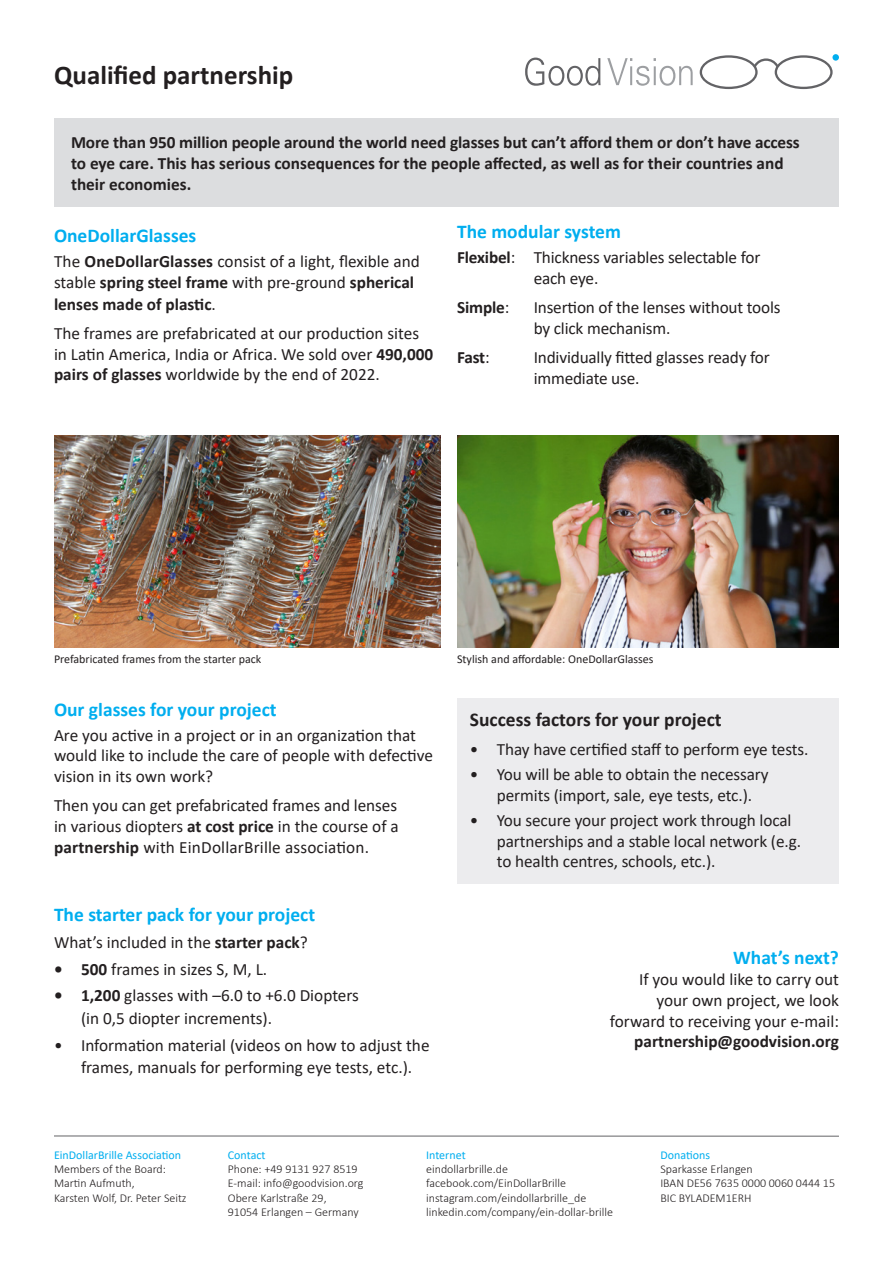
<style>
.page{position:relative;width:893px;height:1263px;background:#fff}
.page>*{position:absolute;margin:0;border:0;box-sizing:border-box;transform-origin:0 0}
.t1{font:700 27px "Calibri";color:#231f20}
.t2{font:700 19.5px "Calibri";color:#00aeef}
.t3{font:700 19.5px "Calibri";color:#231f20}
.t4{font:17.25px/20.7px "Calibri";letter-spacing:-.005em;color:#231f20}
.t5{font:700 17.25px/21.1px "Calibri";color:#231f20}
.t6{font:300 12px/14.4px "Calibri";color:#231f20}
.t7{font:12px "Calibri";color:#231f20}
.t8{font:12px "Calibri";color:#00aeef}
.s1{font-weight:400}
.s2{font-weight:700}
</style>
<div class="page">
<div style="left:457px;top:699px;width:382px;height:185px;background:#ececee"></div>
<img style="left:457px;top:435px;width:382px;height:213px">
<hr style="left:54px;top:1136px;width:785px;height:1px;background:#636366">
<img style="left:54px;top:435px;width:386px;height:213px">
<svg style="left:525px;top:58px;width:75px;height:28px"></svg>
<svg style="left:607px;top:58px;width:86px;height:28px"></svg>
<svg style="left:700px;top:55px;width:133px;height:34px"></svg>
<div style="left:832px;top:54px;width:7px;height:7px;background:#00aeef;border-radius:50%"></div>
<div style="left:54px;top:118px;width:785px;height:89px;background:#dcdddf"></div>
<h1 class="t1" style="left:54px;top:56px;width:241px">Qualified partnership</h1>
<p class="t5" style="left:71px;top:132px;width:730px;line-height:20.7px">More than 950 million people around the world need glasses but can’t afford them or don’t have access to eye care. This has serious consequences for the people affected, as well as for their countries and their economies.</p>
<p class="t2" style="left:54px;top:222px;width:144px">OneDollarGlasses</p>
<p class="t5" style="left:54px;top:251px;width:367px"><span class="s1">The</span> OneDollarGlasses <span class="s1">consist of a light, flexible and stable</span> spring steel frame <span class="s1">with pre-ground</span> spherical lenses made of plastic<span class="s1">.</span></p>
<p class="t4" style="left:54px;top:322px;width:381px">The frames are prefabricated at our production sites in Latin America, India or Africa. We sold over <span class="s2">490,000 pairs of glasses</span> worldwide by the end of 2022.</p>
<p class="t2" style="left:457px;top:218px;width:165px">The modular system</p>
<p class="t4" style="left:534px;top:247px;width:228px;text-indent:-77px"><span class="s2">Flexibel</span>: Thickness variables selectable for each eye.</p>
<p class="t5" style="left:457px;top:296px;width:54px">Simple<span class="s1">:</span></p>
<p class="t4" style="left:534px;top:297px;width:248px">Insertion of the lenses without tools by click mechanism.</p>
<p class="t5" style="left:457px;top:346px;width:34px">Fast<span class="s1">:</span></p>
<p class="t4" style="left:534px;top:346px;width:238px">Individually fitted glasses ready for immediate use.</p>
<p class="t7" style="left:54px;top:651px;width:209px">Prefabricated frames from the starter pack</p>
<p class="t2" style="left:54px;top:695px;width:224px">Our glasses for your project</p>
<p class="t4" style="left:54px;top:724px;width:381px">Are you active in a project or in an organization that would like to include the care of people with defective vision in its own work?</p>
<p class="t4" style="left:54px;top:795px;width:346px;text-align:justify">Then you can get prefabricated frames and lenses in various diopters <span class="s2">at cost price</span> in the course of a <span class="s2">partnership</span> with EinDollarBrille association.</p>
<p class="t2" style="left:54px;top:901px;width:263px">The starter pack for your project</p>
<p class="t4" style="left:54px;top:931px;width:255px">What’s included in the <span class="s2">starter pack</span>?</p>
<p class="t4" style="left:54px;top:958px;width:215px"><span class="s2">• 500</span> frames in sizes S, M, L.</p>
<p class="t4" style="left:81px;top:984px;width:279px;line-height:22.5px;text-indent:-27px"><span class="s2">• 1,200</span> glasses with –6.0 to +6.0 Diopters (in 0,5 diopter increments).</p>
<p class="t4" style="left:54px;top:1033px;width:377px;line-height:22.5px;text-align:center">• Information material (videos on how to adjust the frames, manuals for performing eye tests, etc.).</p>
<p class="t7" style="left:457px;top:651px;width:198px">Stylish and affordable: OneDollarGlasses</p>
<p class="t3" style="left:470px;top:706px;width:253px">Success factors for your project</p>
<p class="t4" style="left:470px;top:739px;width:340px">• Thay have certified staff to perform eye tests.</p>
<p class="t4" style="left:497px;top:764px;width:273px;text-indent:-27px">• You will be able to obtain the necessary permits (import, sale, eye tests, etc.).</p>
<p class="t4" style="left:497px;top:809px;width:306px;text-indent:-27px">• You secure your project work through local partnerships and a stable local network (e.g. to health centres, schools, etc.).</p>
<p class="t2" style="left:733px;top:944px;width:107px">What’s next?</p>
<p class="t4" style="left:610px;top:968px;width:231px;text-align:right">If you would like to carry out your own project, we look forward to receiving your e-mail:</p>
<p class="t5" style="left:634px;top:1031px;width:206px">partnership@goodvision.org</p>
<p class="t8" style="left:54px;top:1146px;width:129px">EinDollarBrille Association</p>
<p class="t6" style="left:54px;top:1162px;width:134px">Members of the Board:<br>Martin Aufmuth,<br>Karsten Wolf, Dr. Peter Seitz</p>
<p class="t8" style="left:228px;top:1146px;width:39px">Contact</p>
<p class="t6" style="left:228px;top:1162px;width:137px">Phone: +49 9131 927 8519<br>E-mail: info@goodvision.org<br>Obere Karlstraße 29,<br>91054 Erlangen – Germany</p>
<p class="t8" style="left:426px;top:1146px;width:41px">Internet</p>
<p class="t6" style="left:426px;top:1162px;width:188px">eindollarbrille.de facebook.com/EinDollarBrille instagram.com/eindollarbrille_de linkedin.com/company/ein-dollar-brille</p>
<p class="t8" style="left:660px;top:1146px;width:51px">Donations</p>
<p class="t6" style="left:660px;top:1162px;width:176px">Sparkasse Erlangen<br>IBAN DE56 7635 0000 0060 0444 15<br>BIC BYLADEM1ERH</p>
</div>
